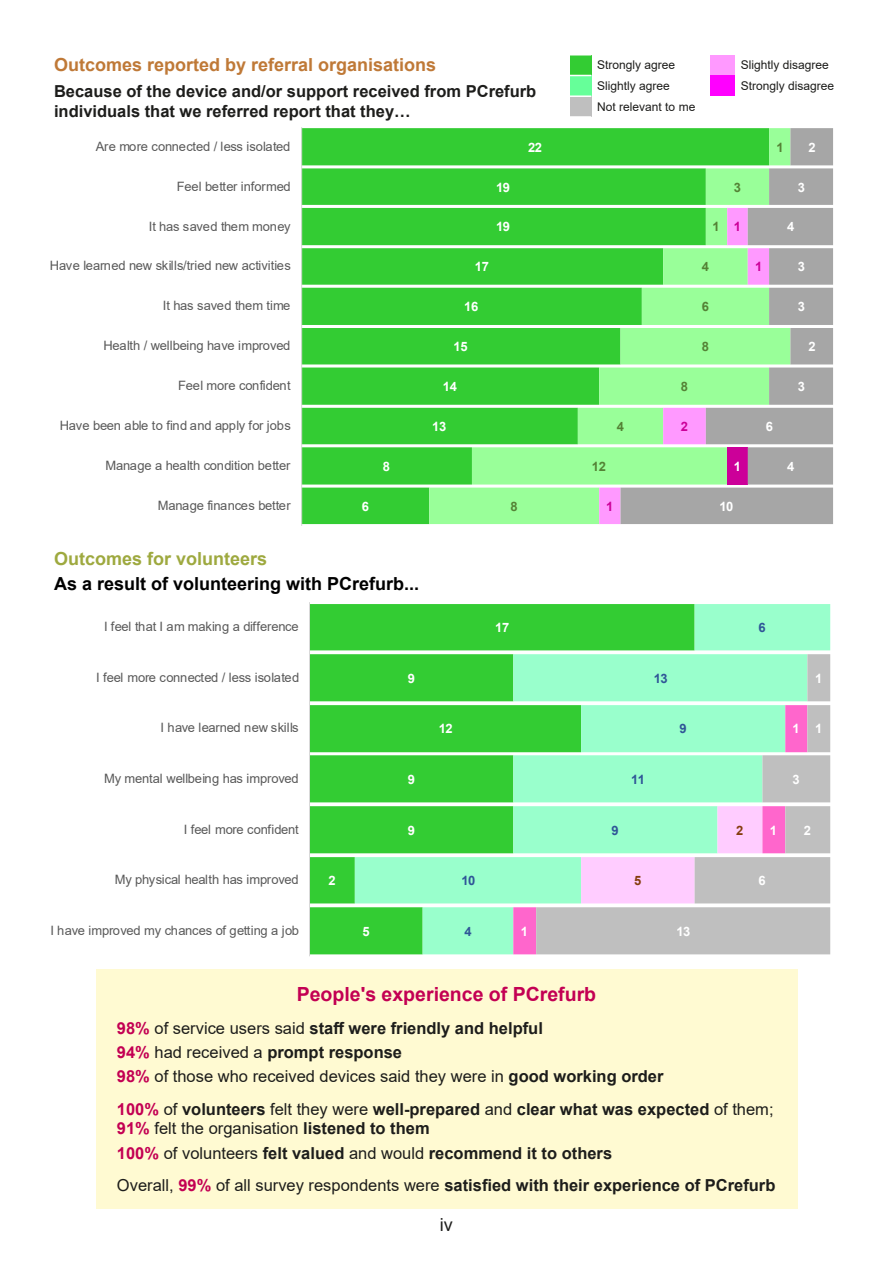
<style>
.page{position:relative;width:893px;height:1263px;background:#fff}
.page>*{position:absolute;margin:0;border:0;box-sizing:border-box;transform-origin:0 0}
.t1{font:700 19.5px "Arial";color:#c30053}
.t2{font:700 18px "Arial";color:#bf7937}
.t3{font:700 18px "Arial";color:#000}
.t4{font:700 18px "Arial";color:#9ea93f}
.t5{font:18px "Arial";color:#1d1d1b}
.t6{font:700 16.5px/19.8px "Arial";color:#1d1d1b}
.t7{font:16.5px/24px "Arial";color:#1d1d1b}
.t8{font:12.9px "Arial";letter-spacing:-.025em;color:#595959}
.t9{font:700 12.9px "Arial";letter-spacing:-.025em;color:#fff}
.t10{font:700 12.9px "Arial";color:#548235}
.t11{font:700 12.9px "Arial";color:#2f5597}
.t12{font:700 12.9px "Arial";color:#c09}
.t13{font:700 12.9px "Arial";color:#843c0c}
.t14{font:12px "Arial";color:#1d1d1b}
.s1{font-weight:700;color:#c30053}
.s2{font-weight:700}
.s3{color:#c30053}
.s4{font-weight:400}
</style>
<div class="page">
<div style="left:570px;top:55px;width:21px;height:20px;background:#3c3"></div>
<div style="left:710px;top:55px;width:25px;height:20px;background:#f9f"></div>
<div style="left:570px;top:75px;width:21px;height:21px;background:#6f9"></div>
<div style="left:710px;top:75px;width:25px;height:21px;background:#f0f"></div>
<div style="left:570px;top:96px;width:21px;height:21px;background:#bfbfbf"></div>
<hr style="left:570px;top:54px;width:21px;height:2px;background:#fff">
<svg style="left:570px;top:75px;width:21px;height:1px"></svg>
<hr style="left:570px;top:95px;width:21px;height:2px;background:#fff">
<hr style="left:570px;top:116px;width:21px;height:2px;background:#fff">
<svg style="left:301px;top:127px;width:532px;height:399px;background:#6cd36c"></svg>
<div style="left:96px;top:969px;width:701px;height:240px;background:#fffad2"></div>
<svg style="left:310px;top:604px;width:45px;height:350px;background:#3fcf3f"></svg>
<svg style="left:355px;top:604px;width:475px;height:350px;background:#5bdc68"></svg>
<svg style="left:513px;top:705px;width:23px;height:249px;background:#9ed8b2"></svg>
<svg style="left:536px;top:654px;width:294px;height:300px;background:#b3e2cb"></svg>
<hr style="left:309px;top:602px;width:1px;height:354px;background:#d9d9d9">
<h2 class="t2" style="left:54px;top:52px;width:384px">Outcomes reported by referral organisations</h2>
<p class="t14" style="left:597px;top:57px;width:80px">Strongly agree</p>
<p class="t14" style="left:741px;top:57px;width:90px">Slightly disagree</p>
<p class="t14" style="left:597px;top:78px;width:74px">Slightly agree</p>
<p class="t14" style="left:741px;top:78px;width:95px">Strongly disagree</p>
<p class="t14" style="left:597px;top:98px;width:100px">Not relevant to me</p>
<p class="t6" style="left:54px;top:82px;width:484px">Because of the device and/or support received from PCrefurb individuals that we referred report that they…</p>
<p class="t8" style="left:96px;top:137px;width:196px">Are more connected / less isolated</p>
<p class="t9" style="left:528px;top:138px;width:16px">22</p>
<p class="t10" style="left:776px;top:138px;width:9px">1</p>
<p class="t9" style="left:808px;top:138px;width:9px">2</p>
<p class="t8" style="left:177px;top:177px;width:115px">Feel better informed</p>
<p class="t9" style="left:496px;top:178px;width:16px">19</p>
<p class="t10" style="left:734px;top:178px;width:9px">3</p>
<p class="t9" style="left:798px;top:178px;width:9px">3</p>
<p class="t8" style="left:149px;top:217px;width:144px">It has saved them money</p>
<p class="t9" style="left:496px;top:218px;width:16px">19</p>
<p class="t10" style="left:713px;top:218px;width:9px">1</p>
<p class="t12" style="left:734px;top:218px;width:9px">1</p>
<p class="t9" style="left:787px;top:218px;width:9px">4</p>
<p class="t8" style="left:50px;top:257px;width:243px">Have learned new skills/tried new activities</p>
<p class="t9" style="left:475px;top:258px;width:16px">17</p>
<p class="t10" style="left:702px;top:258px;width:9px">4</p>
<p class="t12" style="left:755px;top:258px;width:9px">1</p>
<p class="t9" style="left:798px;top:258px;width:9px">3</p>
<p class="t8" style="left:163px;top:297px;width:129px">It has saved them time</p>
<p class="t9" style="left:464px;top:298px;width:16px">16</p>
<p class="t10" style="left:702px;top:298px;width:9px">6</p>
<p class="t9" style="left:798px;top:298px;width:9px">3</p>
<p class="t8" style="left:104px;top:337px;width:188px">Health / wellbeing have improved</p>
<p class="t9" style="left:454px;top:337px;width:16px">15</p>
<p class="t10" style="left:702px;top:337px;width:9px">8</p>
<p class="t9" style="left:808px;top:337px;width:9px">2</p>
<p class="t8" style="left:178px;top:377px;width:114px">Feel more confident</p>
<p class="t9" style="left:443px;top:377px;width:16px">14</p>
<p class="t10" style="left:681px;top:377px;width:9px">8</p>
<p class="t9" style="left:798px;top:377px;width:9px">3</p>
<p class="t8" style="left:60px;top:416px;width:233px">Have been able to find and apply for jobs</p>
<p class="t9" style="left:432px;top:417px;width:16px">13</p>
<p class="t10" style="left:617px;top:417px;width:9px">4</p>
<p class="t12" style="left:681px;top:417px;width:9px">2</p>
<p class="t9" style="left:766px;top:417px;width:9px">6</p>
<p class="t8" style="left:106px;top:456px;width:186px">Manage a health condition better</p>
<p class="t9" style="left:383px;top:457px;width:9px">8</p>
<p class="t10" style="left:592px;top:457px;width:16px">12</p>
<p class="t9" style="left:734px;top:457px;width:9px">1</p>
<p class="t9" style="left:787px;top:457px;width:9px">4</p>
<p class="t8" style="left:158px;top:496px;width:135px">Manage finances better</p>
<p class="t9" style="left:362px;top:497px;width:9px">6</p>
<p class="t10" style="left:511px;top:497px;width:9px">8</p>
<p class="t12" style="left:606px;top:497px;width:9px">1</p>
<p class="t9" style="left:719px;top:497px;width:16px">10</p>
<h2 class="t4" style="left:54px;top:546px;width:215px">Outcomes for volunteers</h2>
<h2 class="t3" style="left:54px;top:571px;width:367px">As a result of volunteering with PCrefurb...</h2>
<p class="t8" style="left:104px;top:618px;width:196px">I feel that I am making a difference</p>
<p class="t9" style="left:495px;top:618px;width:16px">17</p>
<p class="t11" style="left:759px;top:618px;width:9px">6</p>
<p class="t8" style="left:96px;top:668px;width:204px">I feel more connected / less isolated</p>
<p class="t9" style="left:408px;top:669px;width:9px">9</p>
<p class="t11" style="left:654px;top:669px;width:16px">13</p>
<p class="t9" style="left:815px;top:669px;width:9px">1</p>
<p class="t8" style="left:161px;top:719px;width:140px">I have learned new skills</p>
<p class="t9" style="left:439px;top:720px;width:16px">12</p>
<p class="t11" style="left:679px;top:720px;width:9px">9</p>
<p class="t9" style="left:793px;top:720px;width:9px">1</p>
<p class="t9" style="left:815px;top:720px;width:9px">1</p>
<p class="t8" style="left:104px;top:769px;width:196px">My mental wellbeing has improved</p>
<p class="t9" style="left:408px;top:770px;width:9px">9</p>
<p class="t11" style="left:631px;top:770px;width:16px">11</p>
<p class="t9" style="left:793px;top:770px;width:9px">3</p>
<p class="t8" style="left:184px;top:820px;width:116px">I feel more confident</p>
<p class="t9" style="left:408px;top:821px;width:9px">9</p>
<p class="t11" style="left:611px;top:821px;width:9px">9</p>
<p class="t13" style="left:736px;top:821px;width:9px">2</p>
<p class="t9" style="left:770px;top:821px;width:9px">1</p>
<p class="t9" style="left:804px;top:821px;width:9px">2</p>
<p class="t8" style="left:115px;top:871px;width:185px">My physical health has improved</p>
<p class="t9" style="left:329px;top:871px;width:9px">2</p>
<p class="t11" style="left:461px;top:871px;width:16px">10</p>
<p class="t13" style="left:634px;top:871px;width:9px">5</p>
<p class="t9" style="left:759px;top:871px;width:9px">6</p>
<p class="t8" style="left:50px;top:921px;width:250px">I have improved my chances of getting a job</p>
<p class="t9" style="left:363px;top:922px;width:9px">5</p>
<p class="t11" style="left:464px;top:922px;width:9px">4</p>
<p class="t9" style="left:521px;top:922px;width:9px">1</p>
<p class="t9" style="left:676px;top:922px;width:16px">13</p>
<h1 class="t1" style="left:297px;top:981px;width:301px">People's experience of PCrefurb</h1>
<p class="t7" style="left:117px;top:1016px;width:548px"><span class="s1">98%</span> of service users said <span class="s2">staff were friendly and helpful<br></span><span class="s1">94%</span> had received a <span class="s2">prompt response<br></span><span class="s1">98%</span> of those who received devices said they were in <span class="s2">good working order</span></p>
<p class="t6" style="left:117px;top:1099px;width:658px"><span class="s3">100%</span> <span class="s4">of</span> volunteers <span class="s4">felt they were</span> well-prepared <span class="s4">and</span> clear what was expected <span class="s4">of them;<br></span><span class="s3">91%</span> <span class="s4">felt the organisation</span> listened to them</p>
<p class="t6" style="left:117px;top:1136px;width:660px;line-height:32.5px"><span class="s3">100%</span> <span class="s4">of volunteers</span> felt valued <span class="s4">and would</span> recommend it to others<br><span class="s4">Overall,</span> <span class="s3">99%</span> <span class="s4">of all survey respondents were</span> satisfied with their experience of PCrefurb</p>
<h2 class="t5" style="left:440px;top:1212px;width:14px">iv</h2>
</div>
